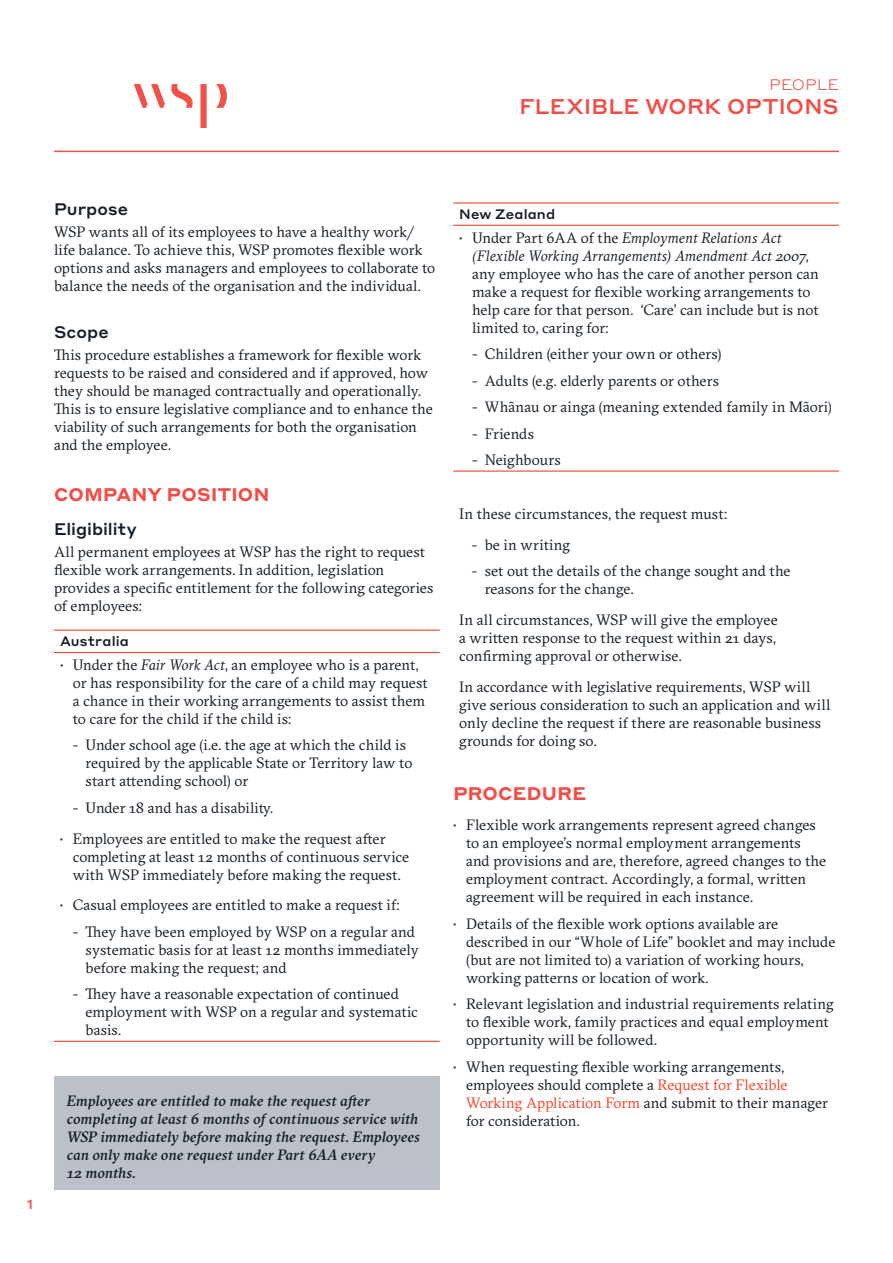
<style>
.page{position:relative;width:893px;height:1263px;background:#fff}
.page>*{position:absolute;margin:0;border:0;box-sizing:border-box;transform-origin:0 0}
.t1{font:500 21px "Styrene A";letter-spacing:.015em;color:#ef4f48}
.t2{font:700 18px "Styrene A";letter-spacing:.015em;color:#ef4f48}
.t3{font:500 16.5px "Styrene A";color:#151f29}
.t4{font:15px/18px "GT Sectra";letter-spacing:.005em;color:#151f29}
.t5{font:italic 500 15px/18px "GT Sectra";color:#151f29}
.t6{font:300 15px "Styrene A";letter-spacing:.005em;color:#ef4f48}
.t7{font:500 13.5px "Styrene A";letter-spacing:.01em;color:#151f29}
.t8{font:500 12.9px "Styrene A";color:#ef4f48}
.s1{font-style:italic}
.s2{color:#ef472a}
</style>
<div class="page">
<div style="left:54px;top:1076px;width:386px;height:114px;background:#bcc0c9"></div>
<hr style="left:54px;top:652px;width:386px;height:1px;background:#ef472a">
<hr style="left:54px;top:630px;width:386px;height:1px;background:#ef472a">
<hr style="left:54px;top:1041px;width:386px;height:1px;background:#ef472a">
<hr style="left:453px;top:225px;width:386px;height:1px;background:#ef472a">
<hr style="left:453px;top:202px;width:386px;height:2px;background:#ef472a">
<hr style="left:453px;top:470px;width:386px;height:2px;background:#ef472a">
<hr style="left:54px;top:151px;width:785px;height:1px;background:#f05148">
<svg style="left:216px;top:84px;width:11px;height:24px"></svg>
<svg style="left:134px;top:84px;width:31px;height:24px"></svg>
<svg style="left:200px;top:84px;width:7px;height:44px"></svg>
<svg style="left:171px;top:84px;width:22px;height:24px"></svg>
<p class="t6" style="left:769px;top:72px;width:71px">PEOPLE</p>
<h1 class="t1" style="left:519px;top:88px;width:321px">FLEXIBLE WORK OPTIONS</h1>
<p class="t8" style="left:27px;top:1193px;width:7px">1</p>
<p class="t3" style="left:54px;top:195px;width:76px">Purpose</p>
<p class="t4" style="left:54px;top:223px;width:383px">WSP wants all of its employees to have a healthy work/ life balance. To achieve this, WSP promotes flexible work options and asks managers and employees to collaborate to balance the needs of the organisation and the individual.</p>
<p class="t3" style="left:54px;top:318px;width:56px">Scope</p>
<p class="t4" style="left:54px;top:346px;width:380px">This procedure establishes a framework for flexible work requests to be raised and considered and if approved, how they should be managed contractually and operationally.<br>This is to ensure legislative compliance and to enhance the viability of such arrangements for both the organisation and the employee.</p>
<p class="t2" style="left:54px;top:479px;width:217px">COMPANY POSITION</p>
<p class="t3" style="left:54px;top:515px;width:84px">Eligibility</p>
<p class="t4" style="left:54px;top:543px;width:381px">All permanent employees at WSP has the right to request flexible work arrangements. In addition, legislation provides a specific entitlement for the following categories of employees:</p>
<p class="t7" style="left:60px;top:630px;width:70px">Australia</p>
<p class="t4" style="left:73px;top:656px;width:356px;text-indent:-13px">• Under the <span class="s1">Fair Work Act</span>, an employee who is a parent, or has responsibility for the care of a child may request a chance in their working arrangements to assist them to care for the child if the child is:</p>
<p class="t4" style="left:86px;top:736px;width:328px;text-indent:-13px">- Under school age (i.e. the age at which the child is required by the applicable State or Territory law to start attending school) or</p>
<p class="t4" style="left:73px;top:799px;width:202px">- Under 18 and has a disability.</p>
<p class="t4" style="left:73px;top:830px;width:338px;text-indent:-13px">• Employees are entitled to make the request after completing at least 12 months of continuous service with WSP immediately before making the request.</p>
<p class="t4" style="left:60px;top:896px;width:341px">• Casual employees are entitled to make a request if:</p>
<p class="t4" style="left:85px;top:923px;width:335px;text-indent:-13px">- They have been employed by WSP on a regular and systematic basis for at least 12 months immediately before making the request; and</p>
<p class="t4" style="left:85px;top:985px;width:334px;text-indent:-13px">- They have a reasonable expectation of continued employment with WSP on a regular and systematic basis.</p>
<p class="t5" style="left:67px;top:1092px;width:355px">Employees are entitled to make the request after completing at least 6 months of continuous service with WSP immediately before making the request. Employees can only make one request under Part 6AA every<br>12 months.</p>
<p class="t7" style="left:459px;top:203px;width:97px">New Zealand</p>
<p class="t4" style="left:472px;top:229px;width:348px;text-indent:-13px">• Under Part 6AA of the <span class="s1">Employment Relations Act (Flexible Working Arrangements) Amendment Act 2007</span>, any employee who has the care of another person can make a request for flexible working arrangements to help care for that person. ‘Care’ can include but is not limited to, caring for:</p>
<p class="t4" style="left:472px;top:345px;width:251px">- Children (either your own or others)</p>
<p class="t4" style="left:472px;top:372px;width:248px">- Adults (e.g. elderly parents or others</p>
<p class="t4" style="left:472px;top:398px;width:361px">- Whãnau or ainga (meaning extended family in Mãori)</p>
<p class="t4" style="left:472px;top:425px;width:64px">- Friends</p>
<p class="t4" style="left:472px;top:451px;width:90px">- Neighbours</p>
<p class="t4" style="left:459px;top:505px;width:269px">In these circumstances, the request must:</p>
<p class="t4" style="left:472px;top:536px;width:100px">- be in writing</p>
<p class="t4" style="left:485px;top:563px;width:307px;text-indent:-13px">- set out the details of the change sought and the reasons for the change.</p>
<p class="t4" style="left:459px;top:611px;width:320px">In all circumstances, WSP will give the employee a written response to the request within 21 days, confirming approval or otherwise.</p>
<p class="t4" style="left:459px;top:678px;width:373px">In accordance with legislative requirements, WSP will give serious consideration to such an application and will only decline the request if there are reasonable business grounds for doing so.</p>
<p class="t2" style="left:453px;top:778px;width:134px">PROCEDURE</p>
<p class="t4" style="left:466px;top:816px;width:362px;text-indent:-13px">• Flexible work arrangements represent agreed changes to an employee’s normal employment arrangements and provisions and are, therefore, agreed changes to the employment contract. Accordingly, a formal, written agreement will be required in each instance.</p>
<p class="t4" style="left:466px;top:915px;width:371px;text-indent:-13px">• Details of the flexible work options available are described in our “Whole of Life” booklet and may include (but are not limited to) a variation of working hours, working patterns or location of work.</p>
<p class="t4" style="left:466px;top:995px;width:369px;text-indent:-13px">• Relevant legislation and industrial requirements relating to flexible work, family practices and equal employment opportunity will be followed.</p>
<p class="t4" style="left:466px;top:1058px;width:364px;text-indent:-13px">• When requesting flexible working arrangements, employees should complete a <span class="s2">Request for Flexible Working Application Form</span> and submit to their manager for consideration.</p>
</div>
